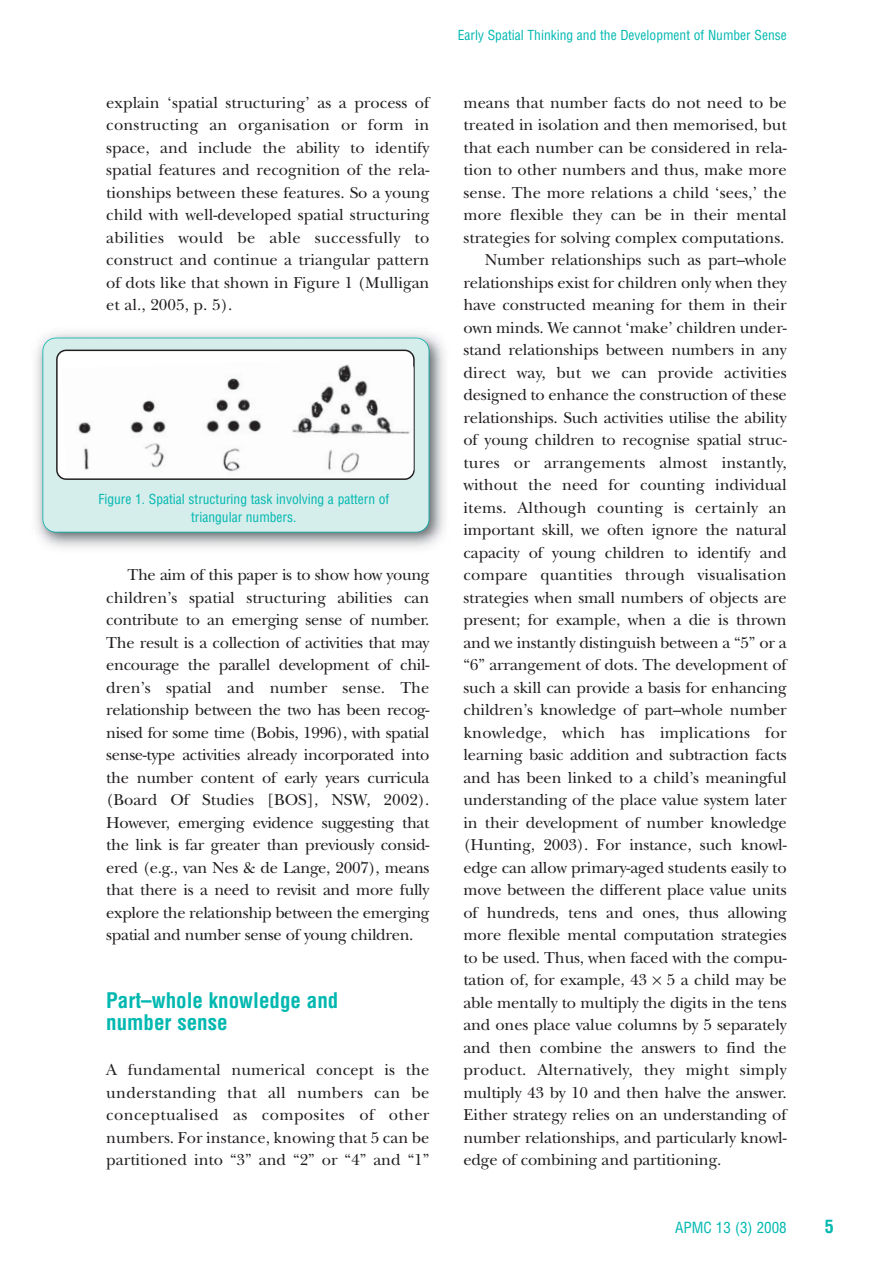
<style>
.page{position:relative;width:893px;height:1263px;background:#fff}
.page>*{position:absolute;margin:0;border:0;box-sizing:border-box;transform-origin:0 0}
.t1{font:700 condensed 21px/22.5px "Helvetica";color:#00b8b0}
.t2{font:700 condensed 18px "Helvetica";color:#00b8b0}
.t3{font:16.5px/22.5px "New Baskerville";letter-spacing:-.01em;color:#231f20;text-align:justify}
.t4{font:16.5px "New Baskerville";letter-spacing:.01em;color:#231f20}
.t5{font:condensed 15px "Helvetica";color:#00b8b0}
.t6{font:condensed 13.5px/18px "Helvetica";color:#00b8b0;text-align:center}
</style>
<div class="page">
<img style="left:36px;top:332px;width:409px;height:216px">
<div style="left:43px;top:338px;width:386px;height:194px;background:#d5edeb;border-radius:13px"></div>
<div style="left:42px;top:338px;width:387px;height:195px;border:2px solid #00b8b0;border-radius:14px"></div>
<svg style="left:56px;top:350px;width:359px;height:130px;background:#cdcdcd"></svg>
<img style="left:62px;top:360px;width:352px;height:117px">
<p class="t3" style="left:106px;top:93px;width:325px">explain ‘spatial structuring’ as a process of constructing an organisation or form in space, and include the ability to identify spatial features and recognition of the rela&shy;tionships between these features. So a young child with well-developed spatial structuring abilities would be able successfully to construct and continue a triangular pattern of dots like that shown in Figure 1 (Mulligan et al., 2005, p. 5).</p>
<p class="t6" style="left:98px;top:492px;width:292px">Figure 1. Spatial structuring task involving a pattern of triangular numbers.</p>
<p class="t3" style="left:106px;top:566px;width:325px;text-indent:21px">The aim of this paper is to show how young children’s spatial structuring abilities can contribute to an emerging sense of number.<br>The result is a collection of activities that may encourage the parallel development of chil&shy;dren’s spatial and number sense. The relationship between the two has been recog&shy;nised for some time (Bobis, 1996), with spatial sense-type activities already incorporated into the number content of early years curricula (Board Of Studies [BOS], NSW, 2002).<br>However, emerging evidence suggesting that the link is far greater than previously consid&shy;ered (e.g., van Nes &amp; de Lange, 2007), means that there is a need to revisit and more fully explore the relationship between the emerging spatial and number sense of young children.</p>
<p class="t1" style="left:106px;top:990px;width:234px">Part–whole knowledge and number sense</p>
<p class="t3" style="left:106px;top:1061px;width:325px">A fundamental numerical concept is the understanding that all numbers can be conceptualised as composites of other numbers. For instance, knowing that 5 can be partitioned into “3” and “2” or “4” and “1”</p>
<p class="t6" style="left:458px;top:27px;width:330px">Early Spatial Thinking and the Development of Number Sense</p>
<p class="t3" style="left:463px;top:93px;width:325px">means that number facts do not need to be</p>
<p class="t3" style="left:463px;top:116px;width:325px">treated in isolation and then memorised, but</p>
<p class="t3" style="left:463px;top:138px;width:325px">that each number can be considered in rela-</p>
<p class="t3" style="left:463px;top:161px;width:325px">tion to other numbers and thus, make more</p>
<p class="t3" style="left:463px;top:183px;width:325px">sense. The more relations a child ‘sees,’ the</p>
<p class="t3" style="left:463px;top:206px;width:325px">more flexible they can be in their mental</p>
<p class="t3" style="left:463px;top:228px;width:323px">strategies for solving complex computations.</p>
<p class="t3" style="left:485px;top:251px;width:303px">Number relationships such as part–whole</p>
<p class="t3" style="left:463px;top:273px;width:325px">relationships exist for children only when they</p>
<p class="t3" style="left:463px;top:296px;width:325px">have constructed meaning for them in their</p>
<p class="t3" style="left:463px;top:318px;width:325px">own minds. We cannot ‘make’ children under-</p>
<p class="t3" style="left:463px;top:341px;width:325px">stand relationships between numbers in any</p>
<p class="t4" style="left:463px;top:366px;width:325px">direct way, but we can provide activities</p>
<p class="t3" style="left:463px;top:386px;width:325px">designed to enhance the construction of these</p>
<p class="t3" style="left:463px;top:408px;width:325px">relationships. Such activities utilise the ability</p>
<p class="t3" style="left:463px;top:431px;width:325px">of young children to recognise spatial struc-</p>
<p class="t4" style="left:463px;top:456px;width:325px">tures or arrangements almost instantly,</p>
<p class="t3" style="left:463px;top:476px;width:325px">without the need for counting individual</p>
<p class="t4" style="left:463px;top:501px;width:325px">items. Although counting is certainly an</p>
<p class="t3" style="left:463px;top:521px;width:325px">important skill, we often ignore the natural</p>
<p class="t3" style="left:463px;top:543px;width:325px">capacity of young children to identify and</p>
<p class="t4" style="left:463px;top:569px;width:325px">compare quantities through visualisation</p>
<p class="t3" style="left:463px;top:588px;width:325px">strategies when small numbers of objects are</p>
<p class="t3" style="left:463px;top:611px;width:325px">present; for example, when a die is thrown</p>
<p class="t3" style="left:463px;top:633px;width:325px">and we instantly distinguish between a “5” or a</p>
<p class="t3" style="left:463px;top:656px;width:325px">“6” arrangement of dots. The development of</p>
<p class="t3" style="left:463px;top:678px;width:325px">such a skill can provide a basis for enhancing</p>
<p class="t3" style="left:463px;top:701px;width:325px">children’s knowledge of part–whole number</p>
<p class="t4" style="left:463px;top:727px;width:325px">knowledge, which has implications for</p>
<p class="t3" style="left:463px;top:746px;width:325px">learning basic addition and subtraction facts</p>
<p class="t3" style="left:463px;top:768px;width:325px">and has been linked to a child’s meaningful</p>
<p class="t3" style="left:463px;top:791px;width:325px">understanding of the place value system later</p>
<p class="t3" style="left:463px;top:813px;width:325px">in their development of number knowledge</p>
<p class="t3" style="left:463px;top:836px;width:325px">(Hunting, 2003). For instance, such knowl-</p>
<p class="t3" style="left:463px;top:858px;width:325px">edge can allow primary-aged students easily to</p>
<p class="t3" style="left:463px;top:881px;width:325px">move between the different place value units</p>
<p class="t3" style="left:463px;top:903px;width:325px">of hundreds, tens and ones, thus allowing</p>
<p class="t3" style="left:463px;top:926px;width:325px">more flexible mental computation strategies</p>
<p class="t3" style="left:463px;top:948px;width:325px">to be used. Thus, when faced with the compu-</p>
<p class="t3" style="left:463px;top:971px;width:325px">tation of, for example, 43 5 a child may be</p>
<p class="t3" style="left:463px;top:993px;width:325px">able mentally to multiply the digits in the tens</p>
<p class="t3" style="left:463px;top:1016px;width:325px">and ones place value columns by 5 separately</p>
<p class="t3" style="left:463px;top:1038px;width:325px">and then combine the answers to find the</p>
<p class="t4" style="left:463px;top:1064px;width:325px">product. Alternatively, they might simply</p>
<p class="t3" style="left:463px;top:1083px;width:325px">multiply 43 by 10 and then halve the answer.</p>
<p class="t3" style="left:463px;top:1106px;width:325px">Either strategy relies on an understanding of</p>
<p class="t3" style="left:463px;top:1128px;width:325px">number relationships, and particularly knowl-</p>
<p class="t3" style="left:463px;top:1151px;width:259px">edge of combining and partitioning.</p>
<p class="t5" style="left:675px;top:1221px;width:113px">APMC 13 (3) 2008</p>
<p class="t2" style="left:825px;top:1219px;width:10px">5</p>
</div>
